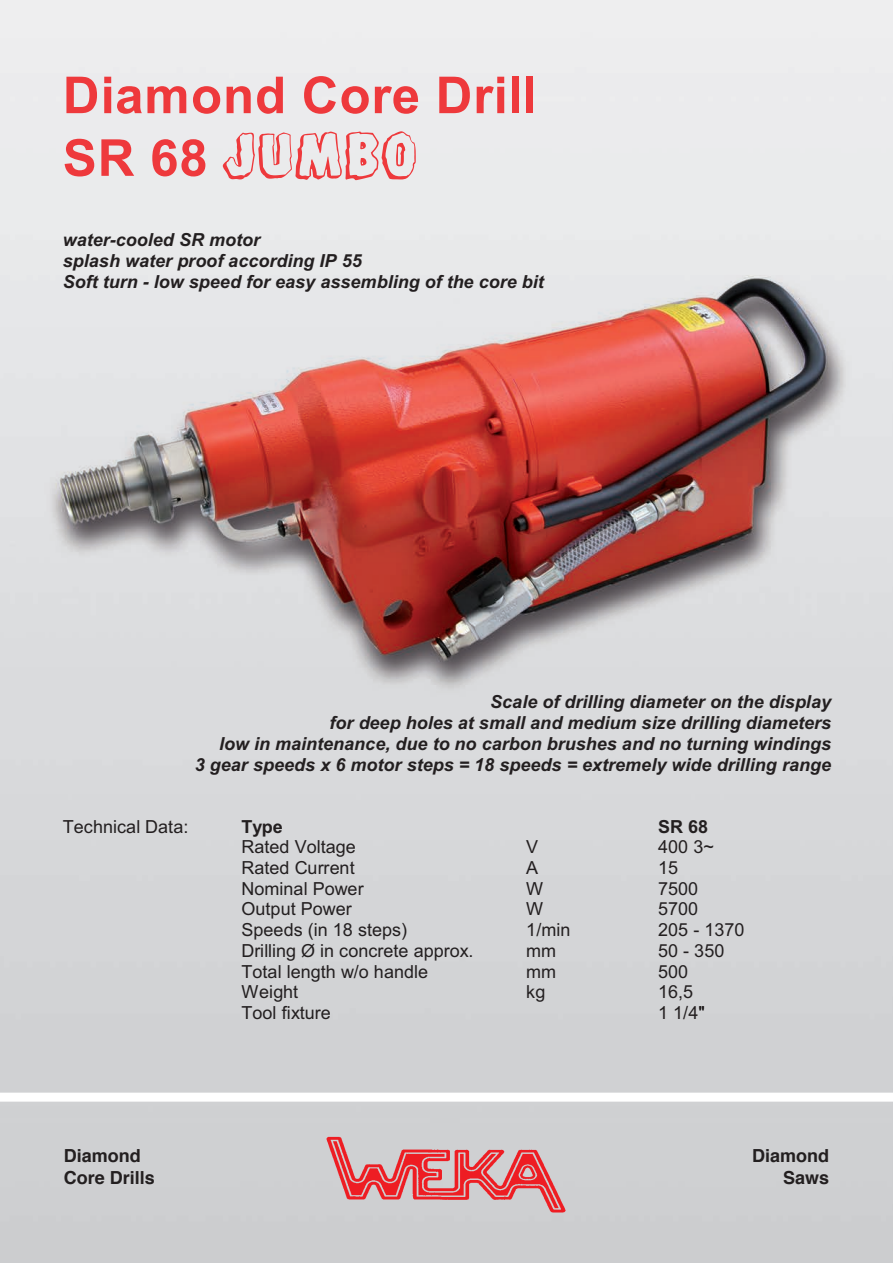
<style>
.page{position:relative;width:893px;height:1263px;background:#fff}
.page>*{position:absolute;margin:0;border:0;box-sizing:border-box;transform-origin:0 0}
.t1{font:67.5px "Bedrock BT";color:#ee393c}
.t2{font:700 51px "Arial";letter-spacing:.02em;color:#ee393c}
.t3{font:italic 700 18px/20.7px "Arial";color:#231f20}
.t4{font:18px "Arial";letter-spacing:.005em;color:#231f20}
.t5{font:700 18px "Helvetica";color:#231f20}
.t6{font:700 18px "Arial";letter-spacing:.005em;color:#231f20}
.t7{font:15px "Arial";color:#231f20}
.s1{font-family:"Arial";font-weight:700;font-size:51px}
</style>
<div class="page">
<img style="left:0;top:0;width:893px;height:1263px">
<div style="left:0;top:1093px;width:893px;height:9px;background:#fff"></div>
<img style="left:324px;top:1134px;width:245px;height:89px">
<p class="t2" style="left:63px;top:62px;width:476px">Diamond Core Drill</p>
<p class="t1" style="left:63px;top:108px;width:356px"><span class="s1">SR 68</span> JUMBO</p>
<p class="t3" style="left:63px;top:231px;width:483px">water-cooled SR motor<br>splash water proof according IP 55<br>Soft turn - low speed for easy assembling of the core bit</p>
<p class="t3" style="left:195px;top:693px;width:638px;text-align:right">Scale of drilling diameter on the display<br>for deep holes at small and medium size drilling diameters<br>low in maintenance, due to no carbon brushes and no turning windings<br>3 gear speeds x 6 motor steps = 18 speeds = extremely wide drilling range</p>
<p class="t4" style="left:63px;top:815px;width:127px">Technical Data:</p>
<p class="t6" style="left:241px;top:815px;width:43px">Type</p>
<p class="t6" style="left:658px;top:815px;width:52px">SR 68</p>
<p class="t4" style="left:241px;top:835px;width:116px">Rated Voltage</p>
<p class="t4" style="left:526px;top:835px;width:14px">V</p>
<p class="t4" style="left:658px;top:835px;width:57px">400 3~</p>
<p class="t4" style="left:241px;top:856px;width:115px">Rated Current</p>
<p class="t4" style="left:526px;top:856px;width:14px">A</p>
<p class="t4" style="left:658px;top:856px;width:22px">15</p>
<p class="t4" style="left:241px;top:877px;width:124px">Nominal Power</p>
<p class="t4" style="left:526px;top:877px;width:18px">W</p>
<p class="t4" style="left:658px;top:877px;width:42px">7500</p>
<p class="t4" style="left:241px;top:897px;width:112px">Output Power</p>
<p class="t4" style="left:526px;top:897px;width:18px">W</p>
<p class="t4" style="left:658px;top:897px;width:42px">5700</p>
<p class="t4" style="left:241px;top:918px;width:167px">Speeds (in 18 steps)</p>
<p class="t4" style="left:526px;top:918px;width:46px">1/min</p>
<p class="t4" style="left:658px;top:918px;width:88px">205 - 1370</p>
<p class="t4" style="left:241px;top:939px;width:234px">Drilling Ø in concrete approx.</p>
<p class="t4" style="left:526px;top:939px;width:32px">mm</p>
<p class="t4" style="left:658px;top:939px;width:68px">50 - 350</p>
<p class="t4" style="left:241px;top:959px;width:188px">Total length w/o handle</p>
<p class="t4" style="left:526px;top:959px;width:32px">mm</p>
<p class="t4" style="left:658px;top:959px;width:32px">500</p>
<p class="t4" style="left:241px;top:980px;width:58px">Weight</p>
<p class="t4" style="left:526px;top:980px;width:21px">kg</p>
<p class="t4" style="left:658px;top:980px;width:37px">16,5</p>
<p class="t4" style="left:241px;top:1001px;width:91px">Tool fixture</p>
<p class="t4" style="left:658px;top:1001px;width:48px">1 1/4"</p>
<p class="t7" style="left:699px;top:1001px;width:7px">"</p>
<p class="t5" style="left:64px;top:1141px;width:79px">Diamond</p>
<p class="t5" style="left:64px;top:1163px;width:93px">Core Drills</p>
<p class="t5" style="left:752px;top:1141px;width:79px">Diamond</p>
<p class="t5" style="left:783px;top:1163px;width:48px">Saws</p>
</div>
